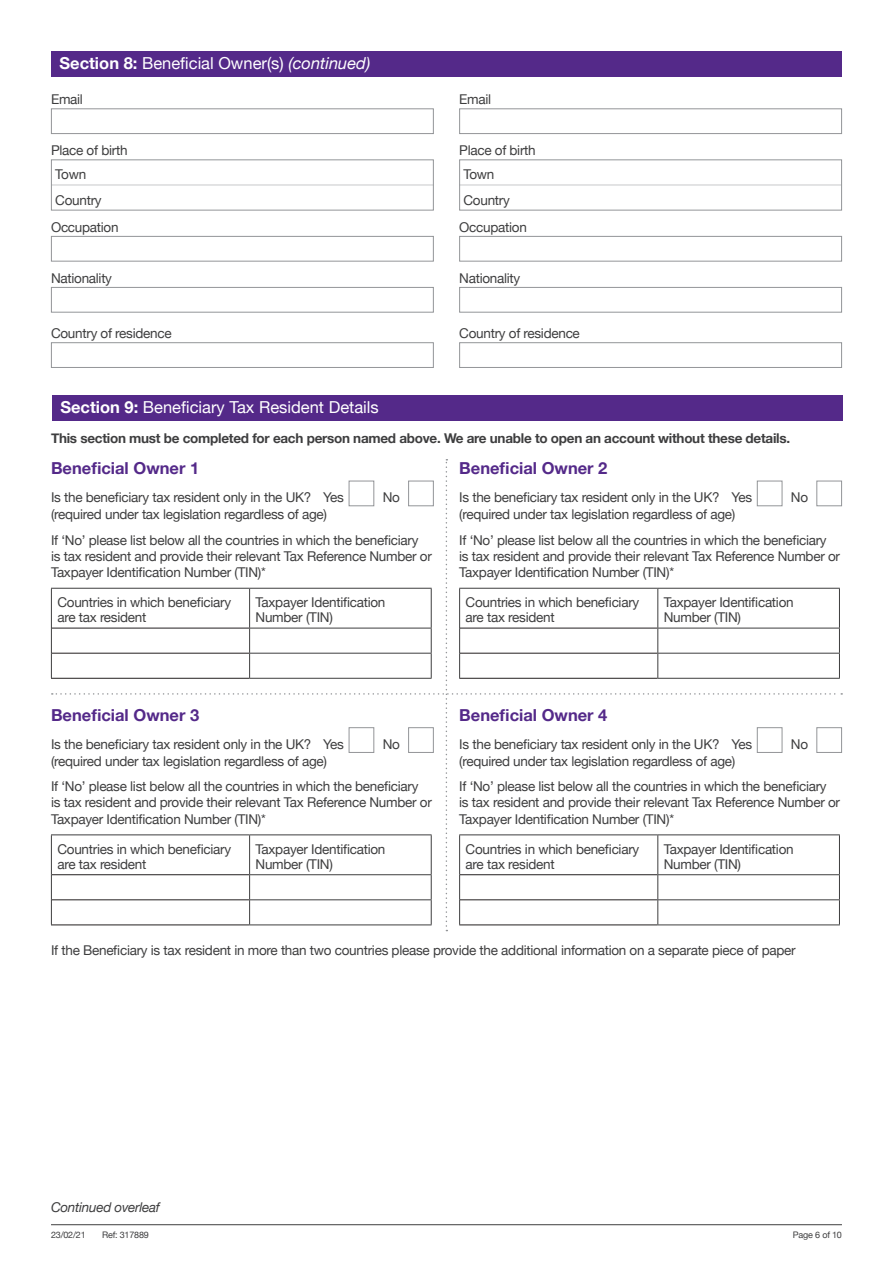
<style>
.page{position:relative;width:893px;height:1263px;background:#fff}
.page>*{position:absolute;margin:0;border:0;box-sizing:border-box;transform-origin:0 0}
.t1{font:16.5px "Helvetica Neue";color:#fff}
.t2{font:700 16.5px "Helvetica Neue";color:#542989}
.t3{font:13.5px/16.2px "Helvetica Neue";letter-spacing:-.02em;color:#3e3e3f}
.t4{font:700 13.5px "Helvetica Neue";letter-spacing:-.02em;color:#3e3e3f}
.t5{font:italic 13.5px "Helvetica Neue";letter-spacing:-.02em;color:#3e3e3f}
.t6{font:9px "Helvetica Neue";letter-spacing:-.02em;color:#3e3e3f}
.s1{font-weight:700}
.s2{font-style:italic}
</style>
<div class="page">
<hr style="left:51px;top:1224px;width:791px;height:1px;background:#3e3e3f">
<hr style="left:51px;top:185px;width:383px;height:1px;background:#c7c8ca">
<div style="left:51px;top:159px;width:383px;height:51px;border:1px solid #939598"></div>
<hr style="left:459px;top:185px;width:383px;height:1px;background:#c7c8ca">
<div style="left:459px;top:159px;width:383px;height:51px;border:1px solid #939598"></div>
<div style="left:51px;top:108px;width:383px;height:26px;border:1px solid #939598"></div>
<div style="left:459px;top:108px;width:383px;height:26px;border:1px solid #939598"></div>
<div style="left:51px;top:287px;width:383px;height:26px;border:1px solid #939598"></div>
<div style="left:51px;top:236px;width:383px;height:25px;border:1px solid #939598"></div>
<div style="left:459px;top:287px;width:383px;height:26px;border:1px solid #939598"></div>
<div style="left:459px;top:236px;width:383px;height:25px;border:1px solid #939598"></div>
<div style="left:51px;top:51px;width:791px;height:26px;background:#542989"></div>
<div style="left:51px;top:342px;width:383px;height:26px;border:1px solid #939598"></div>
<div style="left:459px;top:342px;width:383px;height:26px;border:1px solid #939598"></div>
<div style="left:52px;top:395px;width:791px;height:26px;background:#542989"></div>
<svg style="left:51px;top:459px;width:791px;height:472px"></svg>
<hr style="left:657px;top:874px;width:183px;height:1px;background:#3e3e3f">
<hr style="left:657px;top:899px;width:183px;height:1px;background:#3e3e3f">
<hr style="left:657px;top:924px;width:183px;height:1px;background:#3e3e3f">
<hr style="left:460px;top:874px;width:197px;height:1px;background:#231f20">
<hr style="left:460px;top:899px;width:197px;height:1px;background:#231f20">
<hr style="left:459px;top:924px;width:198px;height:1px;background:#231f20">
<p class="t1" style="left:60px;top:51px;width:312px"><span class="s1">Section 8:</span> Beneficial Owner(s) <span class="s2">(continued)</span></p>
<p class="t3" style="left:51px;top:92px;width:33px">Email</p>
<p class="t3" style="left:459px;top:92px;width:33px">Email</p>
<p class="t3" style="left:51px;top:143px;width:78px">Place of birth</p>
<p class="t3" style="left:55px;top:167px;width:32px">Town</p>
<p class="t3" style="left:55px;top:193px;width:48px">Country</p>
<p class="t3" style="left:459px;top:143px;width:78px">Place of birth</p>
<p class="t3" style="left:463px;top:167px;width:32px">Town</p>
<p class="t3" style="left:463px;top:193px;width:48px">Country</p>
<p class="t3" style="left:51px;top:220px;width:69px">Occupation</p>
<p class="t3" style="left:459px;top:220px;width:69px">Occupation</p>
<p class="t3" style="left:51px;top:271px;width:63px">Nationality</p>
<p class="t3" style="left:459px;top:271px;width:63px">Nationality</p>
<p class="t3" style="left:51px;top:326px;width:122px">Country of residence</p>
<p class="t3" style="left:459px;top:326px;width:122px">Country of residence</p>
<p class="t1" style="left:60px;top:395px;width:320px"><span class="s1">Section 9:</span> Beneficiary Tax Resident Details</p>
<p class="t4" style="left:51px;top:428px;width:741px">This section must be completed for each person named above. We are unable to open an account without these details.</p>
<p class="t2" style="left:51px;top:456px;width:150px">Beneficial Owner 1</p>
<p class="t2" style="left:459px;top:456px;width:150px">Beneficial Owner 2</p>
<p class="t3" style="left:51px;top:490px;width:262px">Is the beneficiary tax resident only in the UK?</p>
<p class="t3" style="left:323px;top:490px;width:22px">Yes</p>
<p class="t3" style="left:383px;top:490px;width:19px">No</p>
<p class="t3" style="left:459px;top:490px;width:262px">Is the beneficiary tax resident only in the UK?</p>
<p class="t3" style="left:731px;top:490px;width:22px">Yes</p>
<p class="t3" style="left:791px;top:490px;width:19px">No</p>
<p class="t3" style="left:51px;top:532px;width:382px">If ‘No’ please list below all the countries in which the beneficiary<br>is tax resident and provide their relevant Tax Reference Number or<br>Taxpayer Identification Number (TIN)*</p>
<p class="t3" style="left:459px;top:532px;width:382px">If ‘No’ please list below all the countries in which the beneficiary<br>is tax resident and provide their relevant Tax Reference Number or<br>Taxpayer Identification Number (TIN)*</p>
<p class="t3" style="left:51px;top:507px;width:278px">(required under tax legislation regardless of age)</p>
<p class="t3" style="left:459px;top:507px;width:278px">(required under tax legislation regardless of age)</p>
<p class="t3" style="left:57px;top:595px;width:175px;line-height:15px">Countries in which beneficiary are tax resident</p>
<p class="t3" style="left:256px;top:595px;width:131px;line-height:15px">Taxpayer Identification<br>Number (TIN)</p>
<p class="t3" style="left:466px;top:595px;width:175px;line-height:15px">Countries in which beneficiary are tax resident</p>
<p class="t3" style="left:664px;top:595px;width:131px;line-height:15px">Taxpayer Identification<br>Number (TIN)</p>
<p class="t2" style="left:51px;top:702px;width:150px">Beneficial Owner 3</p>
<p class="t2" style="left:459px;top:702px;width:150px">Beneficial Owner 4</p>
<p class="t3" style="left:51px;top:736px;width:262px">Is the beneficiary tax resident only in the UK?</p>
<p class="t3" style="left:323px;top:736px;width:22px">Yes</p>
<p class="t3" style="left:383px;top:736px;width:19px">No</p>
<p class="t3" style="left:459px;top:736px;width:262px">Is the beneficiary tax resident only in the UK?</p>
<p class="t3" style="left:731px;top:736px;width:22px">Yes</p>
<p class="t3" style="left:791px;top:736px;width:19px">No</p>
<p class="t3" style="left:51px;top:779px;width:382px">If ‘No’ please list below all the countries in which the beneficiary<br>is tax resident and provide their relevant Tax Reference Number or<br>Taxpayer Identification Number (TIN)*</p>
<p class="t3" style="left:459px;top:779px;width:382px">If ‘No’ please list below all the countries in which the beneficiary<br>is tax resident and provide their relevant Tax Reference Number or<br>Taxpayer Identification Number (TIN)*</p>
<p class="t3" style="left:51px;top:753px;width:278px">(required under tax legislation regardless of age)</p>
<p class="t3" style="left:459px;top:753px;width:278px">(required under tax legislation regardless of age)</p>
<p class="t3" style="left:57px;top:842px;width:175px;line-height:15px">Countries in which beneficiary are tax resident</p>
<p class="t3" style="left:256px;top:842px;width:131px;line-height:15px">Taxpayer Identification<br>Number (TIN)</p>
<p class="t3" style="left:466px;top:842px;width:175px;line-height:15px">Countries in which beneficiary are tax resident</p>
<p class="t3" style="left:664px;top:842px;width:131px;line-height:15px">Taxpayer Identification<br>Number (TIN)</p>
<p class="t3" style="left:51px;top:943px;width:746px">If the Beneficiary is tax resident in more than two countries please provide the additional information on a separate piece of paper</p>
<p class="t5" style="left:51px;top:1197px;width:110px">Continued overleaf</p>
<p class="t6" style="left:51px;top:1228px;width:36px">23/02/21</p>
<p class="t6" style="left:102px;top:1228px;width:48px">Ref: 317889</p>
<p class="t6" style="left:793px;top:1228px;width:51px">Page 6 of 10</p>
</div>
